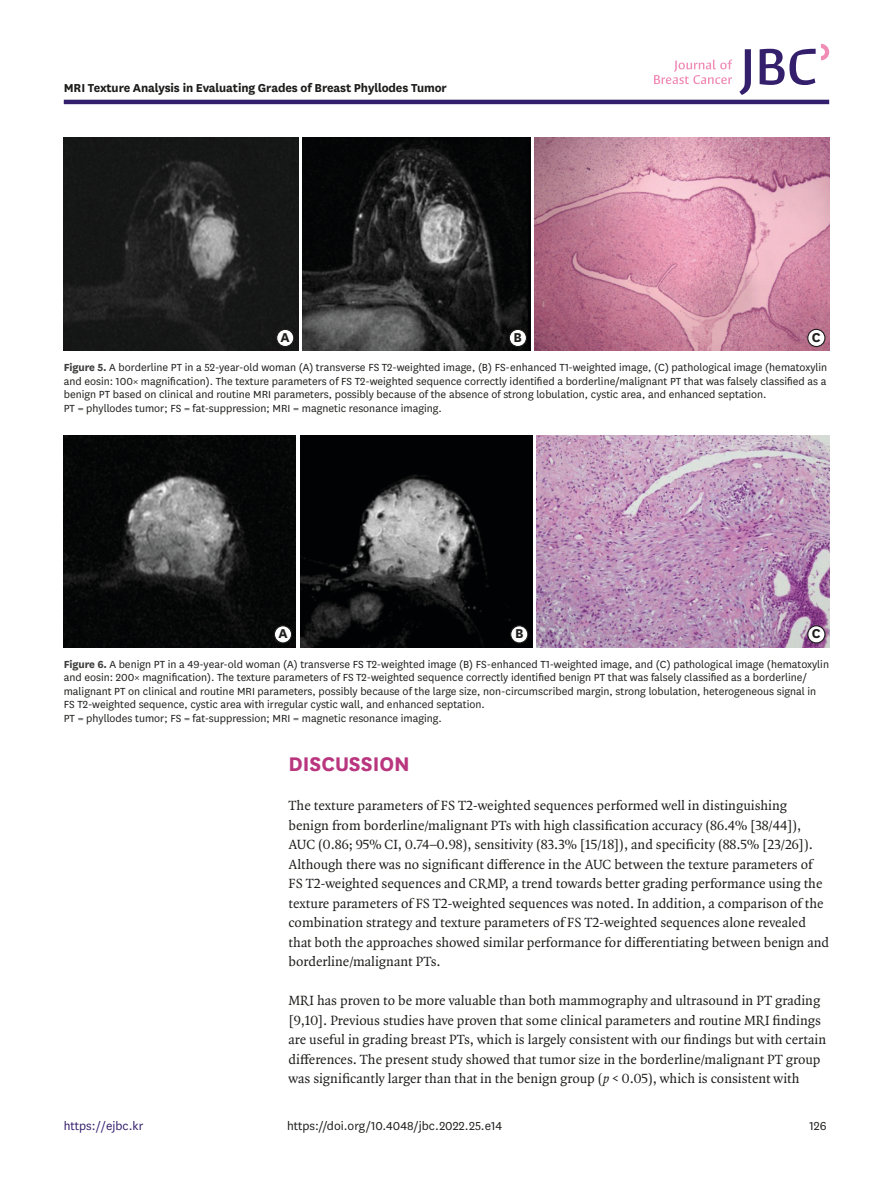
<style>
.page{position:relative;width:893px;height:1191px;background:#fff}
.page>*{position:absolute;margin:0;border:0;box-sizing:border-box;transform-origin:0 0}
.body_title1{font:700 23.1px "National";color:#b9367f}
.t1{font:700 15px "National";color:#1d1d1b}
.body_p_first{font:14.25px/19.5px "Quadraat OT";color:#1d1d1b}
.body_p{font:14.25px/19.5px "Quadraat OT";color:#1d1d1b}
.alt-title-type{font:700 13.5px "National";letter-spacing:-.01em;color:#1d1d1b}
.doi_running_footer{font:13.5px "National";color:#1d1d1b}
.t2{font:13.5px "National";color:#341f6c}
.fig_caption{font:12px/13.5px "National";color:#1d1d1b}
.s1{font-weight:700;color:#3d3d3c}
.s2{font-style:italic}
</style>
<div class="page">
<hr style="left:64px;top:100px;width:765px;height:4px;background:#341f6c">
<svg style="left:654px;top:59px;width:78px;height:25px"></svg>
<svg style="left:739px;top:44px;width:90px;height:51px"></svg>
<img style="left:64px;top:137px;width:234px;height:214px">
<img style="left:302px;top:137px;width:229px;height:214px">
<img style="left:535px;top:137px;width:294px;height:214px">
<div style="left:277px;top:329px;width:17px;height:17px;background:#fff;border-radius:50%"></div>
<div style="left:276px;top:329px;width:18px;height:18px;border:1px solid #1d1d1b;border-radius:50%"></div>
<div style="left:509px;top:329px;width:17px;height:17px;background:#fff;border-radius:50%"></div>
<div style="left:509px;top:329px;width:18px;height:18px;border:1px solid #1d1d1b;border-radius:50%"></div>
<div style="left:808px;top:329px;width:17px;height:17px;background:#fff;border-radius:50%"></div>
<div style="left:807px;top:329px;width:18px;height:18px;border:1px solid #1d1d1b;border-radius:50%"></div>
<img style="left:64px;top:435px;width:232px;height:212px">
<img style="left:300px;top:435px;width:232px;height:212px">
<img style="left:536px;top:435px;width:293px;height:212px">
<div style="left:274px;top:626px;width:18px;height:17px;background:#fff;border-radius:50%"></div>
<div style="left:274px;top:625px;width:18px;height:18px;border:1px solid #1d1d1b;border-radius:50%"></div>
<div style="left:511px;top:626px;width:17px;height:17px;background:#fff;border-radius:50%"></div>
<div style="left:510px;top:625px;width:18px;height:18px;border:1px solid #1d1d1b;border-radius:50%"></div>
<div style="left:808px;top:626px;width:17px;height:17px;background:#fff;border-radius:50%"></div>
<div style="left:807px;top:625px;width:18px;height:18px;border:1px solid #1d1d1b;border-radius:50%"></div>
<p class="alt-title-type" style="left:64px;top:78px;width:385px">MRI Texture Analysis in Evaluating Grades of Breast Phyllodes Tumor</p>
<p class="t1" style="left:281px;top:327px;width:11px">A</p>
<p class="t1" style="left:514px;top:327px;width:10px">B</p>
<p class="t1" style="left:812px;top:327px;width:10px">C</p>
<p class="fig_caption" style="left:64px;top:360px;width:765px"><span class="s1">Figure 5.</span> A borderline PT in a 52-year-old woman (A) transverse FS T2-weighted image, (B) FS-enhanced T1-weighted image, (C) pathological image (hematoxylin and eosin: 100× magnification). The texture parameters of FS T2-weighted sequence correctly identified a borderline/malignant PT that was falsely classified as a benign PT based on clinical and routine MRI parameters, possibly because of the absence of strong lobulation, cystic area, and enhanced septation.<br>PT = phyllodes tumor; FS = fat-suppression; MRI = magnetic resonance imaging.</p>
<p class="t1" style="left:278px;top:623px;width:11px">A</p>
<p class="t1" style="left:515px;top:623px;width:10px">B</p>
<p class="t1" style="left:812px;top:623px;width:10px">C</p>
<p class="fig_caption" style="left:64px;top:657px;width:767px"><span class="s1">Figure 6.</span> A benign PT in a 49-year-old woman (A) transverse FS T2-weighted image (B) FS-enhanced T1-weighted image, and (C) pathological image (hematoxylin and eosin: 200× magnification). The texture parameters of FS T2-weighted sequence correctly identified benign PT that was falsely classified as a borderline/ malignant PT on clinical and routine MRI parameters, possibly because of the large size, non-circumscribed margin, strong lobulation, heterogeneous signal in FS T2-weighted sequence, cystic area with irregular cystic wall, and enhanced septation.<br>PT = phyllodes tumor; FS = fat-suppression; MRI = magnetic resonance imaging.</p>
<p class="body_title1" style="left:289px;top:748px;width:123px">DISCUSSION</p>
<p class="body_p_first" style="left:289px;top:796px;width:542px">The texture parameters of FS T2-weighted sequences performed well in distinguishing benign from borderline/malignant PTs with high classification accuracy (86.4% [38/44]), AUC (0.86; 95% CI, 0.74–0.98), sensitivity (83.3% [15/18]), and specificity (88.5% [23/26]).<br>Although there was no significant difference in the AUC between the texture parameters of FS T2-weighted sequences and CRMP, a trend towards better grading performance using the texture parameters of FS T2-weighted sequences was noted. In addition, a comparison of the combination strategy and texture parameters of FS T2-weighted sequences alone revealed that both the approaches showed similar performance for differentiating between benign and borderline/malignant PTs.</p>
<p class="body_p" style="left:289px;top:991px;width:539px">MRI has proven to be more valuable than both mammography and ultrasound in PT grading [9,10]. Previous studies have proven that some clinical parameters and routine MRI findings are useful in grading breast PTs, which is largely consistent with our findings but with certain differences. The present study showed that tumor size in the borderline/malignant PT group was significantly larger than that in the benign group (<span class="s2">p</span> &lt; 0.05), which is consistent with</p>
<p class="doi_running_footer" style="left:287px;top:1116px;width:217px">https://doi.org/10.4048/jbc.2022.25.e14</p>
<p class="t2" style="left:64px;top:1116px;width:81px">https://ejbc.kr</p>
<p class="doi_running_footer" style="left:810px;top:1116px;width:19px">126</p>
</div>
